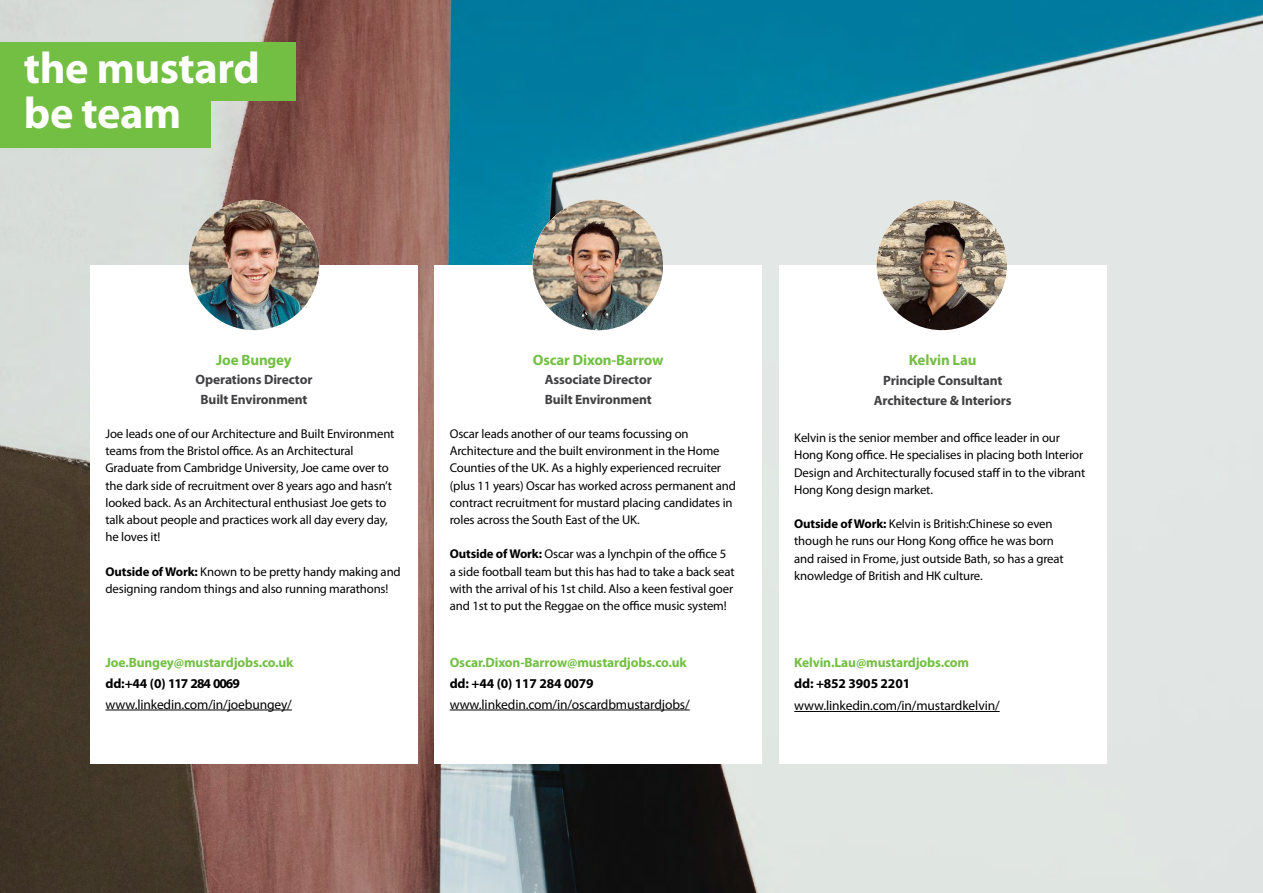
<style>
.page{position:relative;width:1263px;height:893px;background:#fff}
.page>*{position:absolute;margin:0;border:0;box-sizing:border-box;transform-origin:0 0}
.t1{font:700 44.25px/44.2px "Myriad Pro";letter-spacing:-.01em;color:#fff}
.t2{font:700 15px "Myriad Pro";letter-spacing:-.01em;color:#73bf43}
.t3{font:700 13.5px/19.5px "Myriad Pro";letter-spacing:-.01em;color:#414042;text-align:center}
.t4{font:13.5px "Myriad Pro";letter-spacing:-.01em;color:#000}
.t5{font:700 13.5px "Myriad Pro";letter-spacing:-.01em;color:#73bf43}
.t6{font:700 13.5px "Myriad Pro";letter-spacing:-.01em;color:#000}
.t7{font:700 13.5px "Myriad Pro";letter-spacing:-.08em;color:#000}
.t8{font:12.75px/17.2px "Myriad Pro";letter-spacing:-.01em;color:#000}
.s1{font-weight:700}
</style>
<div class="page">
<img style="left:0;top:0;width:1263px;height:893px">
<div style="left:90px;top:265px;width:327px;height:498px;background:#fff"></div>
<div style="left:435px;top:265px;width:327px;height:498px;background:#fff"></div>
<img style="left:189px;top:200px;width:130px;height:130px;border-radius:65px">
<div style="left:0;top:43px;width:296px;height:58px;background:#73bf43"></div>
<div style="left:0;top:89px;width:210px;height:58px;background:#73bf43"></div>
<img style="left:533px;top:200px;width:130px;height:130px;border-radius:65px">
<hr style="left:105px;top:710px;width:187px;height:1px;background:#000">
<hr style="left:450px;top:710px;width:240px;height:1px;background:#000">
<div style="left:779px;top:265px;width:327px;height:498px;background:#fff"></div>
<img style="left:877px;top:200px;width:130px;height:130px;border-radius:65px">
<hr style="left:794px;top:711px;width:206px;height:1px;background:#000">
<h1 class="t1" style="left:24px;top:45px;width:237px">the mustard be team</h1>
<p class="t2" style="left:216px;top:350px;width:77px">Joe Bungey</p>
<p class="t3" style="left:196px;top:369px;width:118px">Operations Director<br>Built Environment</p>
<p class="t8" style="left:105px;top:425px;width:290px">Joe leads one of our Architecture and Built Environment teams from the Bristol office. As an Architectural Graduate from Cambridge University, Joe came over to the dark side of recruitment over 8 years ago and hasn’t looked back. As an Architectural enthusiast Joe gets to talk about people and practices work all day every day, he loves it!</p>
<p class="t8" style="left:105px;top:563px;width:297px"><span class="s1">Outside of Work:</span> Known to be pretty handy making and designing random things and also running marathons!</p>
<p class="t5" style="left:105px;top:654px;width:189px">Joe.Bungey@mustardjobs.co.uk</p>
<p class="t7" style="left:105px;top:674px;width:136px">dd:+44 (0) 117 284 0069</p>
<p class="t4" style="left:105px;top:696px;width:188px">www.linkedin.com/in/joebungey/</p>
<p class="t2" style="left:533px;top:350px;width:132px">Oscar Dixon-Barrow</p>
<p class="t3" style="left:545px;top:369px;width:109px;text-align:left">Associate Director<br>Built Environment</p>
<p class="t8" style="left:450px;top:425px;width:288px">Oscar leads another of our teams focussing on Architecture and the built environment in the Home Counties of the UK. As a highly experienced recruiter (plus 11 years) Oscar has worked across permanent and contract recruitment for mustard placing candidates in roles across the South East of the UK.</p>
<p class="t8" style="left:450px;top:545px;width:286px"><span class="s1">Outside of Work:</span> Oscar was a lynchpin of the office 5 a side football team but this has had to take a back seat with the arrival of his 1st child. Also a keen festival goer and 1st to put the Reggae on the office music system!</p>
<p class="t5" style="left:450px;top:654px;width:239px">Oscar.Dixon-Barrow@mustardjobs.co.uk</p>
<p class="t6" style="left:450px;top:674px;width:146px">dd: +44 (0) 117 284 0079</p>
<p class="t4" style="left:450px;top:696px;width:241px">www.linkedin.com/in/oscardbmustardjobs/</p>
<p class="t2" style="left:909px;top:350px;width:69px">Kelvin Lau</p>
<p class="t3" style="left:874px;top:371px;width:139px">Principle Consultant<br>Architecture &amp; Interiors</p>
<p class="t8" style="left:794px;top:429px;width:293px">Kelvin is the senior member and office leader in our Hong Kong office. He specialises in placing both Interior Design and Architecturally focused staff in to the vibrant Hong Kong design market.</p>
<p class="t8" style="left:794px;top:515px;width:271px"><span class="s1">Outside of Work:</span> Kelvin is British:Chinese so even though he runs our Hong Kong office he was born and raised in Frome, just outside Bath, so has a great knowledge of British and HK culture.</p>
<p class="t5" style="left:794px;top:654px;width:177px">Kelvin.Lau@mustardjobs.com</p>
<p class="t6" style="left:794px;top:674px;width:117px">dd: +852 3905 2201</p>
<p class="t4" style="left:794px;top:697px;width:207px">www.linkedin.com/in/mustardkelvin/</p>
</div>
